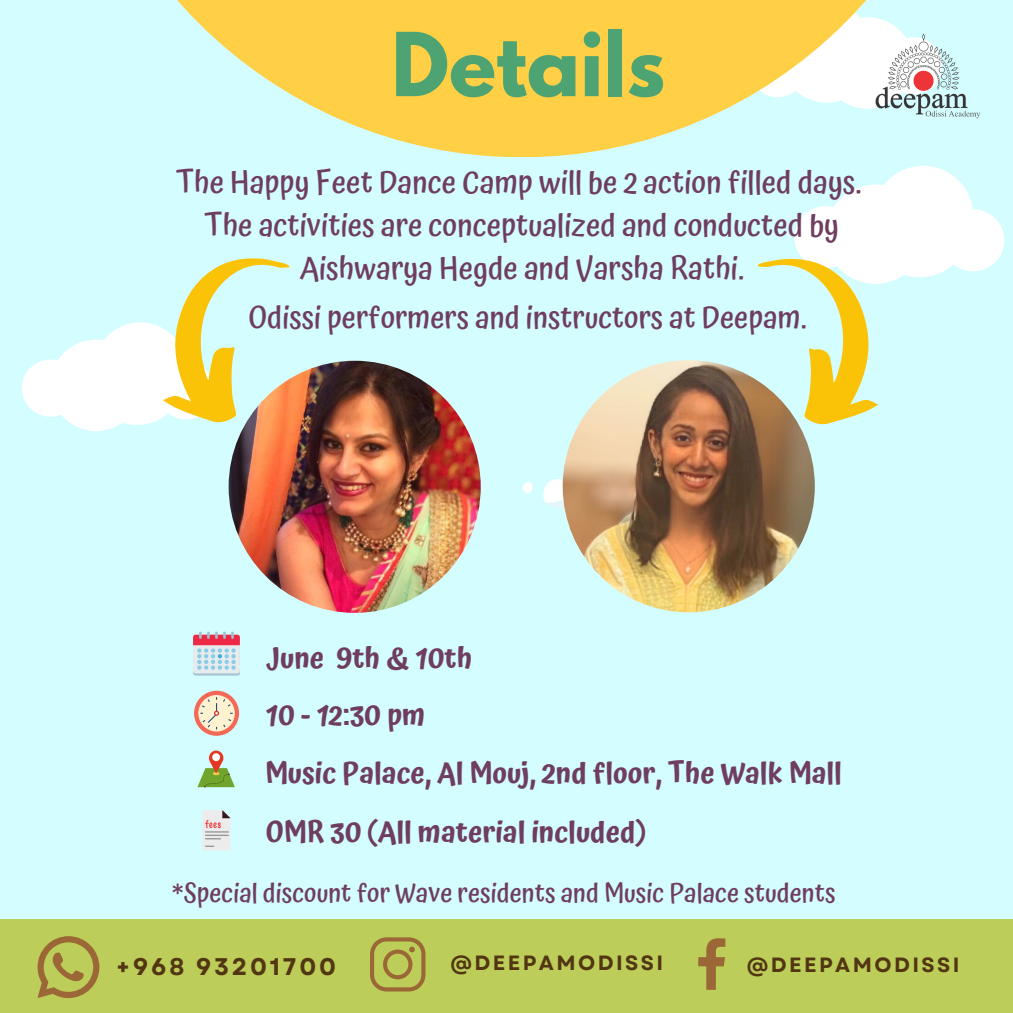
<style>
.page{position:relative;width:1013px;height:1013px;background:#fff}
.page>*{position:absolute;margin:0;border:0;box-sizing:border-box;transform-origin:0 0}
.t1{font:700 78px "League Spartan";color:#4da472}
.t2{font:500 31.25px "Atma";color:#6f3d60}
.t3{font:500 30.75px "Atma";color:#6f3d60}
.t4{font:600 28.75px "Atma";color:#6f3d60}
.t5{font:500 26.25px "Atma";color:#6f3d60}
.t6{font:700 24px "Garet";letter-spacing:.12em;color:#523512}
.t7{font:700 20.62px "Garet";letter-spacing:.12em;color:#523512}
</style>
<div class="page">
<div style="left:0;top:0;width:1012px;height:1012px;background:#d4fdff"></div>
<svg style="left:22px;top:328px;width:96px;height:103px"></svg>
<svg style="left:795px;top:166px;width:209px;height:111px"></svg>
<svg style="left:543px;top:479px;width:21px;height:29px"></svg>
<svg style="left:522px;top:482px;width:11px;height:11px"></svg>
<div style="left:0;top:919px;width:1012px;height:93px;background:#bccd59"></div>
<svg style="left:197px;top:750px;width:38px;height:37px"></svg>
<svg style="left:202px;top:810px;width:28px;height:40px"></svg>
<div style="left:193px;top:637px;width:47px;height:38px;background:#bbd2db;border-radius:2px"></div>
<div style="left:193px;top:634px;width:47px;height:39px;background:#e6ecee;border-radius:3px"></div>
<svg style="left:193px;top:631px;width:47px;height:38px"></svg>
<svg style="left:194px;top:690px;width:45px;height:45px"></svg>
<svg style="left:198px;top:695px;width:37px;height:36px"></svg>
<svg style="left:200px;top:697px;width:33px;height:32px"></svg>
<svg style="left:177px;top:0;width:697px;height:157px;fill:#ffcf45"></svg>
<img style="left:229px;top:361px;width:251px;height:252px;border-radius:50%">
<img style="left:562px;top:360px;width:252px;height:252px;border-radius:50%">
<img style="left:855px;top:18px;width:126px;height:116px">
<svg style="left:118px;top:258px;width:224px;height:187px"></svg>
<svg style="left:701px;top:232px;width:225px;height:216px"></svg>
<svg style="left:38px;top:936px;width:61px;height:62px"></svg>
<svg style="left:370px;top:937px;width:55px;height:54px"></svg>
<svg style="left:698px;top:938px;width:27px;height:51px"></svg>
<p class="t1" style="left:391px;top:26px;width:275px">Details</p>
<p class="t2" style="left:176px;top:163px;width:687px">The Happy Feet Dance Camp will be 2 action filled days.</p>
<p class="t2" style="left:204px;top:207px;width:636px">The activities are conceptualized and conducted by</p>
<p class="t2" style="left:299px;top:250px;width:446px">Aishwarya Hegde and Varsha Rathi.</p>
<p class="t3" style="left:248px;top:299px;width:559px">Odissi performers and instructors at Deepam.</p>
<p class="t4" style="left:266px;top:641px;width:208px">June 9th &amp; 10th</p>
<p class="t4" style="left:266px;top:698px;width:161px">10 - 12:30 pm</p>
<p class="t4" style="left:265px;top:756px;width:578px">Music Palace, Al Mouj, 2nd floor, The Walk Mall</p>
<p class="t4" style="left:266px;top:815px;width:383px">OMR 30 (All material included)</p>
<p class="t5" style="left:172px;top:877px;width:665px">*Special discount for Wave residents and Music Palace students</p>
<p class="t6" style="left:116px;top:949px;width:221px">+968 93201700</p>
<p class="t7" style="left:450px;top:948px;width:214px">@DEEPAMODISSI</p>
<p class="t7" style="left:746px;top:950px;width:214px">@DEEPAMODISSI</p>
</div>
